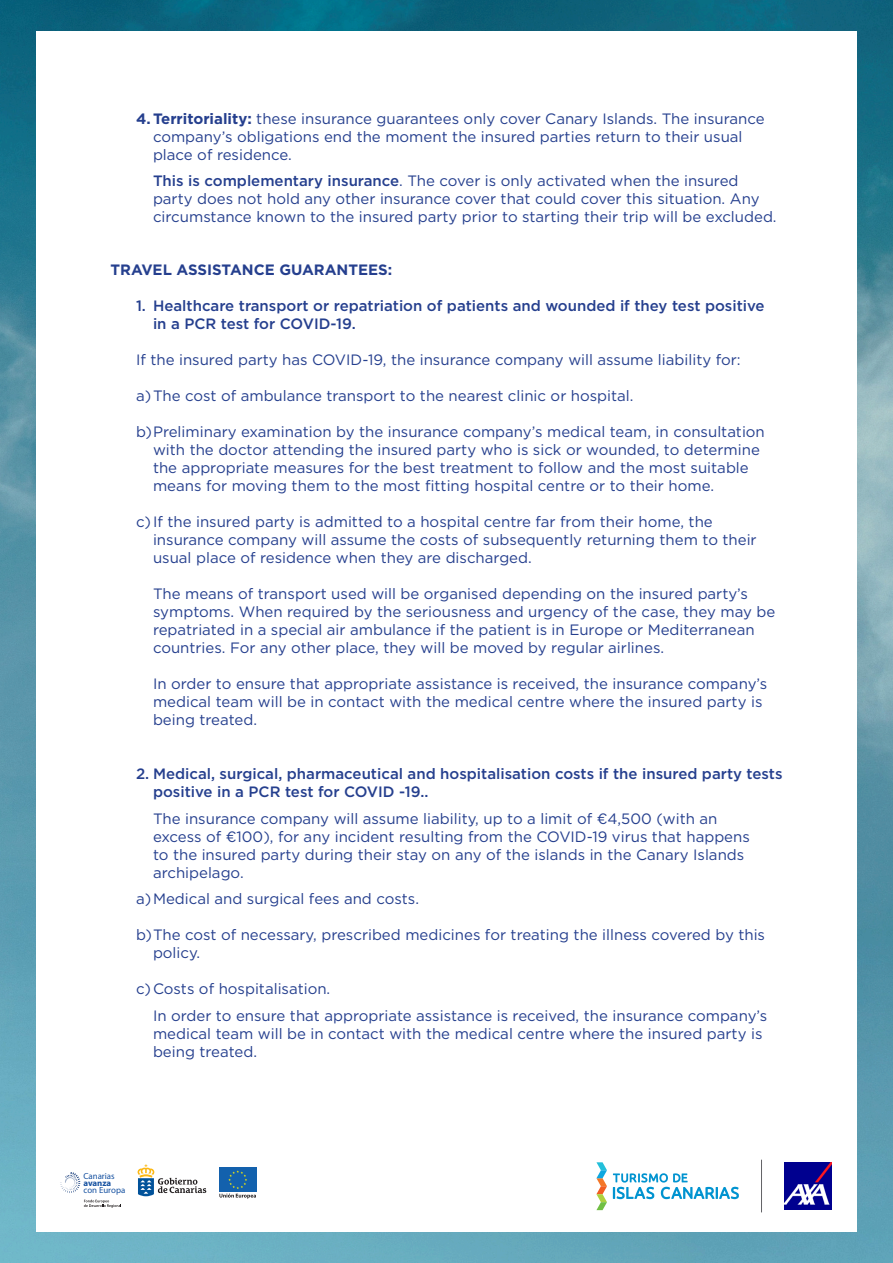
<style>
.page{position:relative;width:893px;height:1263px;background:#fff}
.page>*{position:absolute;margin:0;border:0;box-sizing:border-box;transform-origin:0 0}
.List_Paragraph{font:15px/18px "Gotham HTF";color:#253f8e}
.t1{font:500 15px/18px "Gotham HTF";color:#253f8e}
.List_Paragraph-2{font:700 15px "Gotham HTF";color:#253f8e}
.t2{font:8.85px "Myriad Pro";color:#1752a1}
.t3{font:700 8.85px "Myriad Pro";color:#1752a1}
.s1{font-weight:700}
.s2{font-weight:500}
.s3{font-family:"Gotham"}
</style>
<div class="page">
<img style="left:0;top:0;width:893px;height:1263px">
<div style="left:36px;top:31px;width:821px;height:1201px;background:#fff"></div>
<img style="left:784px;top:1162px;width:47px;height:48px">
<svg style="left:138px;top:1164px;width:68px;height:32px"></svg>
<svg style="left:256px;top:1167px;width:1px;height:25px"></svg>
<div style="left:219px;top:1167px;width:37px;height:25px;background:#1361ad"></div>
<svg style="left:219px;top:1170px;width:37px;height:28px"></svg>
<svg style="left:84px;top:1199px;width:37px;height:9px"></svg>
<svg style="left:60px;top:1172px;width:20px;height:21px"></svg>
<hr style="left:761px;top:1160px;width:1px;height:52px;background:#636366">
<svg style="left:597px;top:1162px;width:10px;height:48px"></svg>
<svg style="left:613px;top:1173px;width:126px;height:26px"></svg>
<p class="List_Paragraph" style="left:153px;top:109px;width:613px;text-indent:-17px"><span class="s1">4. Territoriality:</span> these insurance guarantees only cover Canary Islands. The insurance company’s obligations end the moment the insured parties return to their usual place of residence.</p>
<p class="List_Paragraph" style="left:153px;top:172px;width:625px"><span class="s2">This is complementary insurance</span>. The cover is only activated when the insured party does not hold any other insurance cover that could cover this situation. Any circumstance known to the insured party prior to starting their trip will be excluded.</p>
<p class="List_Paragraph-2" style="left:110px;top:261px;width:283px">TRAVEL ASSISTANCE GUARANTEES:</p>
<p class="t1" style="left:153px;top:297px;width:613px;text-indent:-17px">1. Healthcare transport or repatriation of patients and wounded if they test positive in a PCR test for COVID-19.</p>
<p class="List_Paragraph" style="left:136px;top:351px;width:606px">If the insured party has COVID-19, the insurance company will assume liability for:</p>
<p class="List_Paragraph" style="left:136px;top:387px;width:499px">a)The cost of ambulance transport to the nearest clinic or hospital.</p>
<p class="List_Paragraph" style="left:153px;top:423px;width:613px;text-indent:-17px">b)Preliminary examination by the insurance company’s medical team, in consultation with the doctor attending the insured party who is sick or wounded, to determine the appropriate measures for the best treatment to follow and the most suitable means for moving them to the most fitting hospital centre or to their home.</p>
<p class="List_Paragraph" style="left:153px;top:513px;width:605px;text-indent:-17px">c) If the insured party is admitted to a hospital centre far from their home, the insurance company will assume the costs of subsequently returning them to their usual place of residence when they are discharged.</p>
<p class="List_Paragraph" style="left:153px;top:585px;width:624px">The means of transport used will be organised depending on the insured party’s symptoms. When required by the seriousness and urgency of the case, they may be repatriated in a special air ambulance if the patient is in Europe or Mediterranean countries. For any other place, they will be moved by regular airlines.</p>
<p class="List_Paragraph" style="left:153px;top:675px;width:616px">In order to ensure that appropriate assistance is received, the insurance company’s medical team will be in contact with the medical centre where the insured party is being treated.</p>
<p class="t1" style="left:153px;top:765px;width:631px;text-indent:-17px">2. Medical, surgical, pharmaceutical and hospitalisation costs if the insured party tests positive in a PCR test for COVID -19..</p>
<p class="List_Paragraph" style="left:153px;top:809px;width:598px">The insurance company will assume liability, up to a limit of <span class="s3">€</span>4,500 (with an excess of <span class="s3">€</span>100), for any incident resulting from the COVID-19 virus that happens to the insured party during their stay on any of the islands in the Canary Islands archipelago.</p>
<p class="List_Paragraph" style="left:136px;top:890px;width:284px">a)Medical and surgical fees and costs.</p>
<p class="List_Paragraph" style="left:153px;top:926px;width:614px;text-indent:-17px">b)The cost of necessary, prescribed medicines for treating the illness covered by this policy.</p>
<p class="List_Paragraph" style="left:136px;top:980px;width:196px">c)Costs of hospitalisation.</p>
<p class="List_Paragraph" style="left:153px;top:1006px;width:616px">In order to ensure that appropriate assistance is received, the insurance company’s medical team will be in contact with the medical centre where the insured party is being treated.</p>
<p class="t2" style="left:83px;top:1170px;width:33px">Canarias</p>
<p class="t3" style="left:83px;top:1177px;width:29px">avanza</p>
<p class="t2" style="left:83px;top:1184px;width:43px">con Europa</p>
</div>
